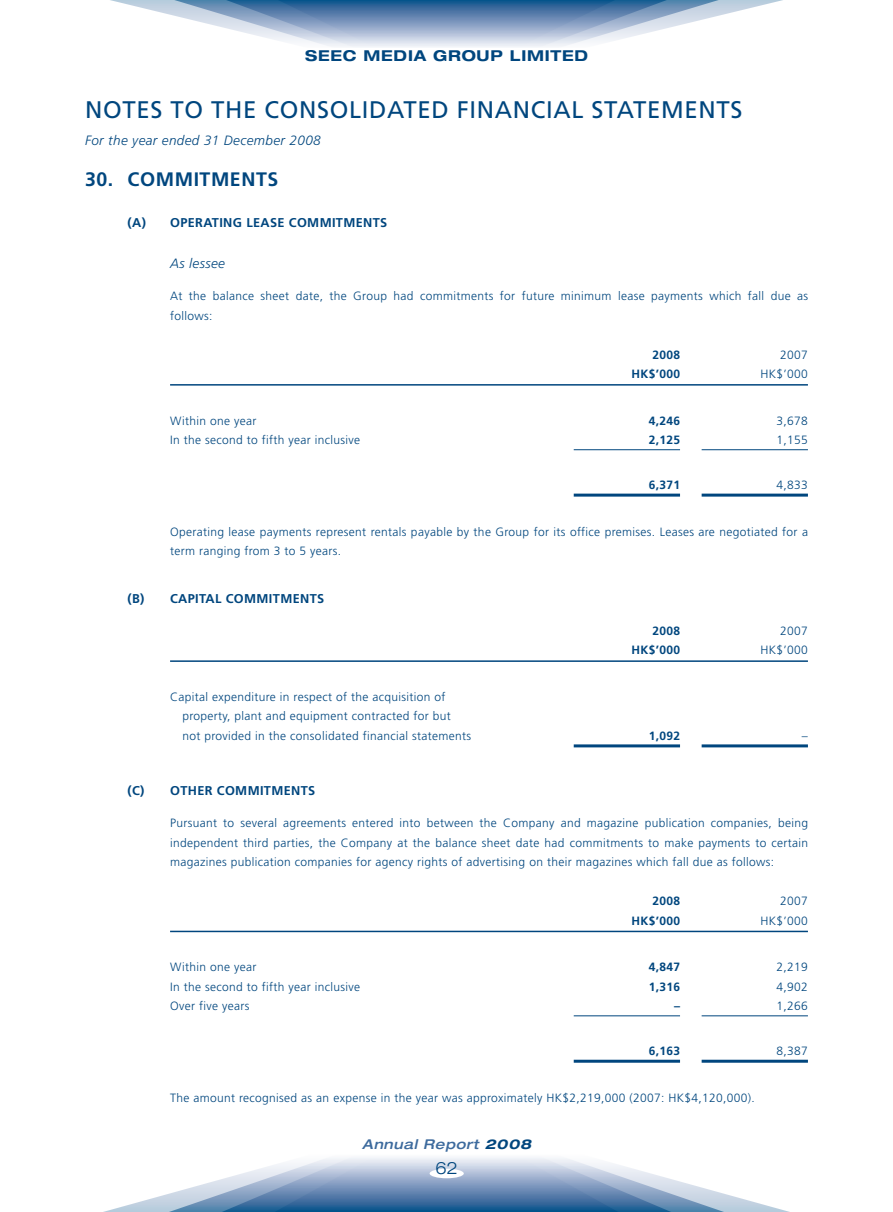
<style>
.page{position:relative;width:893px;height:1212px;background:#fff}
.page>*{position:absolute;margin:0;border:0;box-sizing:border-box;transform-origin:0 0}
.t1{font:24px "Frutiger LT Std";letter-spacing:.03em;color:#00467e}
.t2{font:700 19.5px "Frutiger LT Std";letter-spacing:.03em;color:#00467e}
.t3{font:300 expanded 16.95px "Helvetica Neue LT Std";color:#00467e}
.t4{font:700 expanded 15px "Helvetica Neue LT Std";letter-spacing:.05em;color:#00467e}
.t5{font:italic 300 13.5px "Frutiger LT Std";letter-spacing:.03em;color:#00467e}
.t6{font:italic 500 expanded 13.5px "Helvetica Neue LT Std";letter-spacing:.05em;color:#3c6a9d}
.t7{font:700 12.75px "Frutiger LT Std";color:#00467e}
.t8{font:300 12px/19.5px "Frutiger LT Std";letter-spacing:.03em;color:#00467e}
.t9{font:700 12px "Frutiger LT Std";letter-spacing:.03em;color:#00467e}
.s1{font-weight:700;color:#00467e}
</style>
<div class="page">
<svg style="left:132px;top:1187px;width:629px;height:25px"></svg>
<svg style="left:192px;top:1171px;width:509px;height:41px"></svg>
<svg style="left:252px;top:1157px;width:389px;height:55px;background:#88a4c4"></svg>
<svg style="left:132px;top:0;width:629px;height:20px"></svg>
<svg style="left:192px;top:0;width:509px;height:47px"></svg>
<div style="left:430px;top:1169px;width:34px;height:9px;background:#fff;border-radius:50%"></div>
<hr style="left:170px;top:384px;width:638px;height:2px;background:#00467e">
<hr style="left:574px;top:449px;width:106px;height:1px;background:#00467e">
<hr style="left:702px;top:449px;width:106px;height:1px;background:#00467e">
<hr style="left:574px;top:494px;width:106px;height:3px;background:#00467e">
<hr style="left:702px;top:494px;width:106px;height:3px;background:#00467e">
<hr style="left:170px;top:660px;width:638px;height:2px;background:#00467e">
<hr style="left:574px;top:744px;width:106px;height:3px;background:#00467e">
<hr style="left:702px;top:744px;width:106px;height:3px;background:#00467e">
<hr style="left:170px;top:931px;width:638px;height:1px;background:#00467e">
<hr style="left:574px;top:1015px;width:106px;height:1px;background:#00467e">
<hr style="left:702px;top:1015px;width:106px;height:1px;background:#00467e">
<hr style="left:574px;top:1060px;width:106px;height:3px;background:#00467e">
<hr style="left:702px;top:1060px;width:106px;height:3px;background:#00467e">
<p class="t4" style="left:305px;top:46px;width:285px">SEEC MEDIA GROUP LIMITED</p>
<p class="t1" style="left:85px;top:95px;width:659px">NOTES TO THE CONSOLIDATED FINANCIAL STATEMENTS</p>
<p class="t5" style="left:85px;top:133px;width:237px">For the year ended 31 December 2008</p>
<p class="t2" style="left:85px;top:168px;width:195px">30. COMMITMENTS</p>
<p class="t7" style="left:128px;top:215px;width:62px">(A) OPERATINGLEASECOMMITMENTS</p>
<p class="t5" style="left:170px;top:255px;width:56px">As lessee</p>
<p class="t8" style="left:170px;top:286px;width:640px">At the balance sheet date, the Group had commitments for future minimum lease payments which fall due as follows:</p>
<p class="t9" style="left:652px;top:347px;width:29px">2008</p>
<p class="t8" style="left:780px;top:345px;width:29px">2007</p>
<p class="t9" style="left:631px;top:367px;width:50px">HK$’000</p>
<p class="t8" style="left:761px;top:364px;width:49px">HK$’000</p>
<p class="t8" style="left:170px;top:411px;width:88px">Within one year</p>
<p class="t9" style="left:649px;top:413px;width:33px">4,246</p>
<p class="t8" style="left:777px;top:411px;width:33px">3,678</p>
<p class="t8" style="left:170px;top:430px;width:192px">In the second to fifth year inclusive</p>
<p class="t9" style="left:649px;top:433px;width:33px">2,125</p>
<p class="t8" style="left:777px;top:430px;width:33px">1,155</p>
<p class="t9" style="left:649px;top:478px;width:33px">6,371</p>
<p class="t8" style="left:777px;top:475px;width:33px">4,833</p>
<p class="t8" style="left:170px;top:522px;width:639px">Operating lease payments represent rentals payable by the Group for its office premises. Leases are negotiated for a term ranging from 3 to 5 years.</p>
<p class="t7" style="left:128px;top:591px;width:60px">(B) CAPITALCOMMITMENTS</p>
<p class="t9" style="left:652px;top:624px;width:29px">2008</p>
<p class="t8" style="left:780px;top:621px;width:29px">2007</p>
<p class="t9" style="left:631px;top:643px;width:50px">HK$’000</p>
<p class="t8" style="left:761px;top:641px;width:49px">HK$’000</p>
<p class="t8" style="left:182px;top:687px;width:290px;text-indent:-12px">Capital expenditure in respect of the acquisition of property, plant and equipment contracted for but not provided in the consolidated financial statements</p>
<p class="t9" style="left:649px;top:729px;width:33px">1,092</p>
<p class="t8" style="left:802px;top:726px;width:7px">–</p>
<p class="t7" style="left:128px;top:783px;width:63px">(C) OTHERCOMMITMENTS</p>
<p class="t8" style="left:170px;top:813px;width:640px;text-align:justify">Pursuant to several agreements entered into between the Company and magazine publication companies, being independent third parties, the Company at the balance sheet date had commitments to make payments to certain magazines publication companies for agency rights of advertising on their magazines which fall due as follows:</p>
<p class="t9" style="left:652px;top:894px;width:29px">2008</p>
<p class="t8" style="left:780px;top:891px;width:29px">2007</p>
<p class="t9" style="left:631px;top:913px;width:50px">HK$’000</p>
<p class="t8" style="left:761px;top:911px;width:49px">HK$’000</p>
<p class="t8" style="left:170px;top:957px;width:88px">Within one year</p>
<p class="t9" style="left:649px;top:960px;width:33px">4,847</p>
<p class="t8" style="left:777px;top:957px;width:33px">2,219</p>
<p class="t8" style="left:170px;top:977px;width:192px">In the second to fifth year inclusive</p>
<p class="t9" style="left:649px;top:979px;width:33px">1,316</p>
<p class="t8" style="left:777px;top:977px;width:33px">4,902</p>
<p class="t8" style="left:170px;top:996px;width:81px">Over five years</p>
<p class="t9" style="left:674px;top:999px;width:7px">–</p>
<p class="t8" style="left:777px;top:996px;width:33px">1,266</p>
<p class="t9" style="left:649px;top:1044px;width:33px">6,163</p>
<p class="t8" style="left:777px;top:1041px;width:33px">8,387</p>
<p class="t8" style="left:170px;top:1088px;width:586px">The amount recognised as an expense in the year was approximately HK$2,219,000 (2007: HK$4,120,000).</p>
<p class="t6" style="left:362px;top:1136px;width:170px">Annual Report <span class="s1">2008</span></p>
<p class="t3" style="left:435px;top:1158px;width:24px">62</p>
</div>
